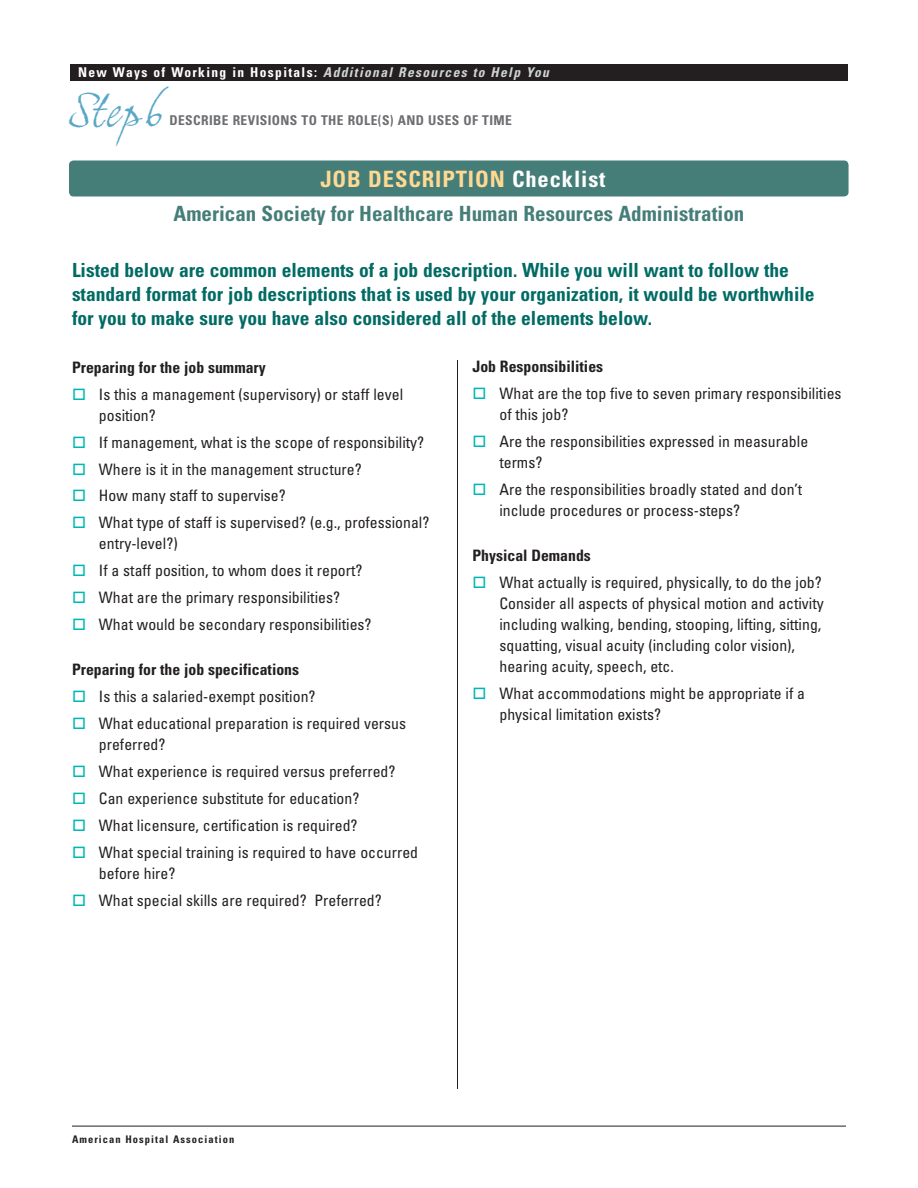
<style>
.page{position:relative;width:918px;height:1188px;background:#fff}
.page>*{position:absolute;margin:0;border:0;box-sizing:border-box;transform-origin:0 0}
.t1{font:italic 45px "Grimshaw Hand ITC";color:#59a7c7}
.t2{font:700 condensed 22.5px "Univers";letter-spacing:.04em;color:#ffd992}
.t3{font:700 condensed 21px "Univers";color:#457e79}
.t4{font:700 condensed 19.5px/24px "Univers";color:#006b64}
.t5{font:condensed 15.75px/27px "Univers";color:#231f20}
.t6{font:700 condensed 15.75px "Univers";color:#231f20}
.t7{font:700 condensed 13.5px "Univers";letter-spacing:.1em;color:#fff}
.t8{font:700 condensed 13.5px "Univers";letter-spacing:.03em;color:#6d6e71}
.t9{font:700 condensed 10.5px "Univers";letter-spacing:.1em;color:#231f20}
.s1{font-style:italic;color:#d1d3d4}
.s2{color:#fff}
</style>
<div class="page">
<div style="left:69px;top:160px;width:780px;height:36px;background:#457e79;border-radius:4px"></div>
<div style="left:70px;top:64px;width:778px;height:17px;background:#231f20"></div>
<hr style="left:72px;top:1126px;width:774px;height:1px;background:#231f20">
<hr style="left:457px;top:360px;width:1px;height:729px;background:#231f20">
<p class="t7" style="left:78px;top:64px;width:473px">New Ways of Working in Hospitals: <span class="s1">Additional Resources to Help You</span></p>
<h1 class="t1" style="left:69px;top:83px;width:97px">Step 6</h1>
<p class="t8" style="left:170px;top:112px;width:238px">Describe Revisions to the Role(s) and</p>
<p class="t8" style="left:428px;top:112px;width:85px">Uses of Time</p>
<h2 class="t2" style="left:320px;top:166px;width:287px">Job Description <span class="s2">Checklist</span></h2>
<h3 class="t3" style="left:174px;top:200px;width:572px">American Society for Healthcare Human Resources Administration</h3>
<p class="t4" style="left:72px;top:257px;width:744px">Listed below are common elements of a job description. While you will want to follow the standard format for job descriptions that is used by your organization, it would be worthwhile for you to make sure you have also considered all of the elements below.</p>
<p class="t6" style="left:72px;top:357px;width:195px">Preparing for the job summary</p>
<p class="t5" style="left:99px;top:383px;width:306px;line-height:21px">Is this a management (supervisory) or staff level position?</p>
<p class="t5" style="left:99px;top:428px;width:332px">If management, what is the scope of responsibility?<br>Where is it in the management structure?<br>How many staff to supervise?<br>What type of staff is supervised? (e.g., professional?</p>
<p class="t5" style="left:99px;top:530px;width:274px">entry-level?)<br>If a staff position, to whom does it report?<br>What are the primary responsibilities?<br>What would be secondary responsibilities?</p>
<p class="t6" style="left:72px;top:660px;width:229px">Preparing for the job specifications</p>
<p class="t5" style="left:99px;top:683px;width:309px">Is this a salaried-exempt position?<br>What educational preparation is required versus</p>
<p class="t5" style="left:99px;top:731px;width:321px">preferred?<br>What experience is required versus preferred?<br>Can experience substitute for education?<br>What licensure, certification is required?<br>What special training is required to have occurred</p>
<p class="t5" style="left:99px;top:860px;width:284px">before hire?<br>What special skills are required? Preferred?</p>
<p class="t6" style="left:472px;top:357px;width:132px">Job Responsibilities</p>
<p class="t5" style="left:499px;top:383px;width:344px;line-height:21px">What are the top five to seven primary responsibilities of this job?</p>
<p class="t5" style="left:499px;top:431px;width:310px;line-height:21px">Are the responsibilities expressed in measurable terms?</p>
<p class="t5" style="left:499px;top:479px;width:304px;line-height:21px">Are the responsibilities broadly stated and don’t include procedures or process-steps?</p>
<p class="t6" style="left:472px;top:546px;width:120px">Physical Demands</p>
<p class="t5" style="left:499px;top:572px;width:326px;line-height:21px">What actually is required, physically, to do the job?<br>Consider all aspects of physical motion and activity including walking, bending, stooping, lifting, sitting, squatting, visual acuity (including color vision), hearing acuity, speech, etc.</p>
<p class="t5" style="left:499px;top:683px;width:307px;line-height:21px">What accommodations might be appropriate if a physical limitation exists?</p>
<p class="t9" style="left:72px;top:1133px;width:164px">American Hospital Association</p>
</div>
